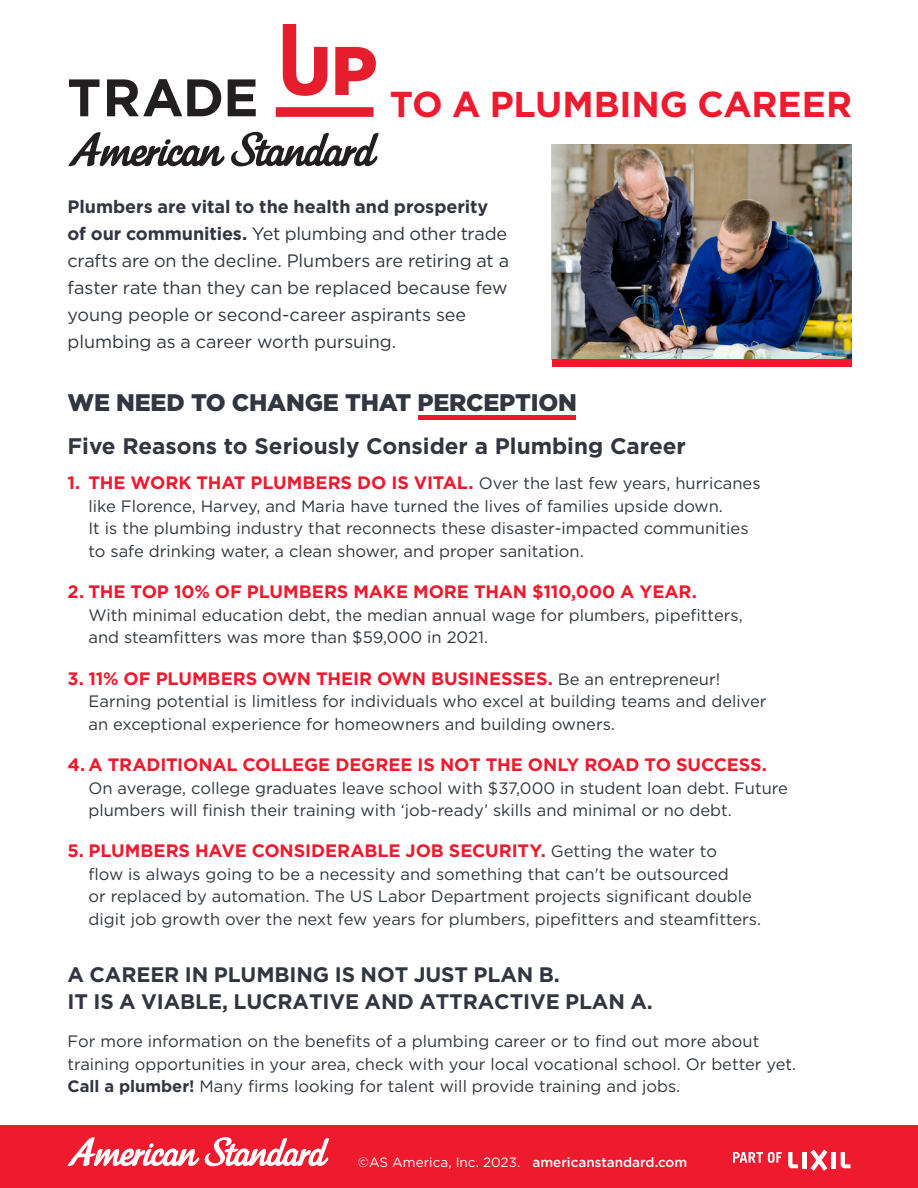
<style>
.page{position:relative;width:918px;height:1188px;background:#fff}
.page>*{position:absolute;margin:0;border:0;box-sizing:border-box;transform-origin:0 0}
._9_5_10_TB_Title{font:700 36px "Gotham";letter-spacing:-.005em;color:#ee1a2e}
.Product_Name{font:900 24px "Gotham";letter-spacing:-.01em;color:#323640}
.Product_Name-2{font:700 22.5px "Gotham";color:#323640}
._9_5_10_TB_Title-2{font:700 21px/27px "Gotham";letter-spacing:-.005em;color:#323640}
.Text_Under_Headline{font:700 18px "Gotham";letter-spacing:-.005em;color:#ee1a2e}
._9_5_10_TB_Title-3{font:18px/27px "Gotham";letter-spacing:-.005em;color:#323640}
.Text_Under_Headline-2{font:16.5px/22.5px "Gotham";color:#323640}
.t1{font:13.5px "Gotham";color:#fff}
.s1{font-weight:700}
.s2{font-weight:400;font-size:16.5px;color:#323640}
.s3{font-weight:500}
</style>
<div class="page">
<div style="left:0;top:1125px;width:918px;height:63px;background:#ee1a2e"></div>
<svg style="left:67px;top:1137px;width:262px;height:29px"></svg>
<svg style="left:788px;top:1152px;width:10px;height:16px"></svg>
<svg style="left:841px;top:1152px;width:9px;height:16px"></svg>
<div style="left:802px;top:1152px;width:5px;height:16px;background:#fff"></div>
<div style="left:831px;top:1152px;width:5px;height:16px;background:#fff"></div>
<svg style="left:810px;top:1150px;width:17px;height:21px"></svg>
<svg style="left:733px;top:1152px;width:49px;height:11px"></svg>
<svg style="left:283px;top:24px;width:44px;height:72px"></svg>
<svg style="left:335px;top:47px;width:41px;height:48px"></svg>
<svg style="left:69px;top:79px;width:31px;height:37px"></svg>
<svg style="left:107px;top:79px;width:114px;height:37px"></svg>
<svg style="left:228px;top:79px;width:28px;height:37px"></svg>
<div style="left:276px;top:107px;width:97px;height:10px;background:#e51d2d"></div>
<svg style="left:68px;top:132px;width:311px;height:34px"></svg>
<img style="left:552px;top:144px;width:299px;height:215px">
<div style="left:552px;top:359px;width:299px;height:8px;background:#ee1a2e"></div>
<hr style="left:418px;top:416px;width:158px;height:4px;background:#ee1a2e">
<p class="_9_5_10_TB_Title" style="left:390px;top:80px;width:464px">TO A PLUMBING CAREER</p>
<p class="_9_5_10_TB_Title-3" style="left:68px;top:193px;width:443px"><span class="s1">Plumbers are vital to the health and prosperity of our communities.</span> Yet plumbing and other trade crafts are on the decline. Plumbers are retiring at a faster rate than they can be replaced because few young people or second-career aspirants see plumbing as a career worth pursuing.</p>
<p class="Product_Name" style="left:68px;top:386px;width:511px">WE NEED TO CHANGE THAT PERCEPTION</p>
<p class="Product_Name-2" style="left:68px;top:432px;width:620px">Five Reasons to Seriously Consider a Plumbing Career</p>
<p class="Text_Under_Headline" style="left:68px;top:471px;width:695px">1. THE WORK THAT PLUMBERS DO IS VITAL. <span class="s2">Over the last few years, hurricanes</span></p>
<p class="Text_Under_Headline-2" style="left:88px;top:494px;width:662px">like Florence, Harvey, and Maria have turned the lives of families upside down.<br>It is the plumbing industry that reconnects these disaster-impacted communities to safe drinking water, a clean shower, and proper sanitation.</p>
<p class="Text_Under_Headline" style="left:68px;top:580px;width:631px">2. THE TOP 10% OF PLUMBERS MAKE MORE THAN $110,000 A YEAR.</p>
<p class="Text_Under_Headline-2" style="left:88px;top:603px;width:656px">With minimal education debt, the median annual wage for plumbers, pipefitters, and steamfitters was more than $59,000 in 2021.</p>
<p class="Text_Under_Headline" style="left:68px;top:666px;width:654px">3. 11% OF PLUMBERS OWN THEIR OWN BUSINESSES. <span class="s2">Be an entrepreneur!</span></p>
<p class="Text_Under_Headline-2" style="left:88px;top:690px;width:679px">Earning potential is limitless for individuals who excel at building teams and deliver an exceptional experience for homeowners and building owners.</p>
<p class="Text_Under_Headline" style="left:68px;top:753px;width:701px">4. A TRADITIONAL COLLEGE DEGREE IS NOT THE ONLY ROAD TO SUCCESS.</p>
<p class="Text_Under_Headline-2" style="left:88px;top:776px;width:701px">On average, college graduates leave school with $37,000 in student loan debt. Future plumbers will finish their training with ‘job-ready’ skills and minimal or no debt.</p>
<p class="Text_Under_Headline" style="left:68px;top:839px;width:651px">5. PLUMBERS HAVE CONSIDERABLE JOB SECURITY. <span class="s2">Getting the water to</span></p>
<p class="Text_Under_Headline-2" style="left:88px;top:863px;width:674px">flow is always going to be a necessity and something that can't be outsourced<br>or replaced by automation. The US Labor Department projects significant double digit job growth over the next few years for plumbers, pipefitters and steamfitters.</p>
<p class="_9_5_10_TB_Title-2" style="left:68px;top:961px;width:587px">A CAREER IN PLUMBING IS NOT JUST PLAN B.<br>IT IS A VIABLE, LUCRATIVE AND ATTRACTIVE PLAN A.</p>
<p class="Text_Under_Headline-2" style="left:68px;top:1030px;width:730px">For more information on the benefits of a plumbing career or to find out more about training opportunities in your area, check with your local vocational school. Or better yet.<br><span class="s1">Call a plumber!</span> Many firms looking for talent will provide training and jobs.</p>
<p class="t1" style="left:358px;top:1153px;width:331px">©AS America, Inc. 2023. <span class="s3">americanstandard.com</span></p>
</div>
